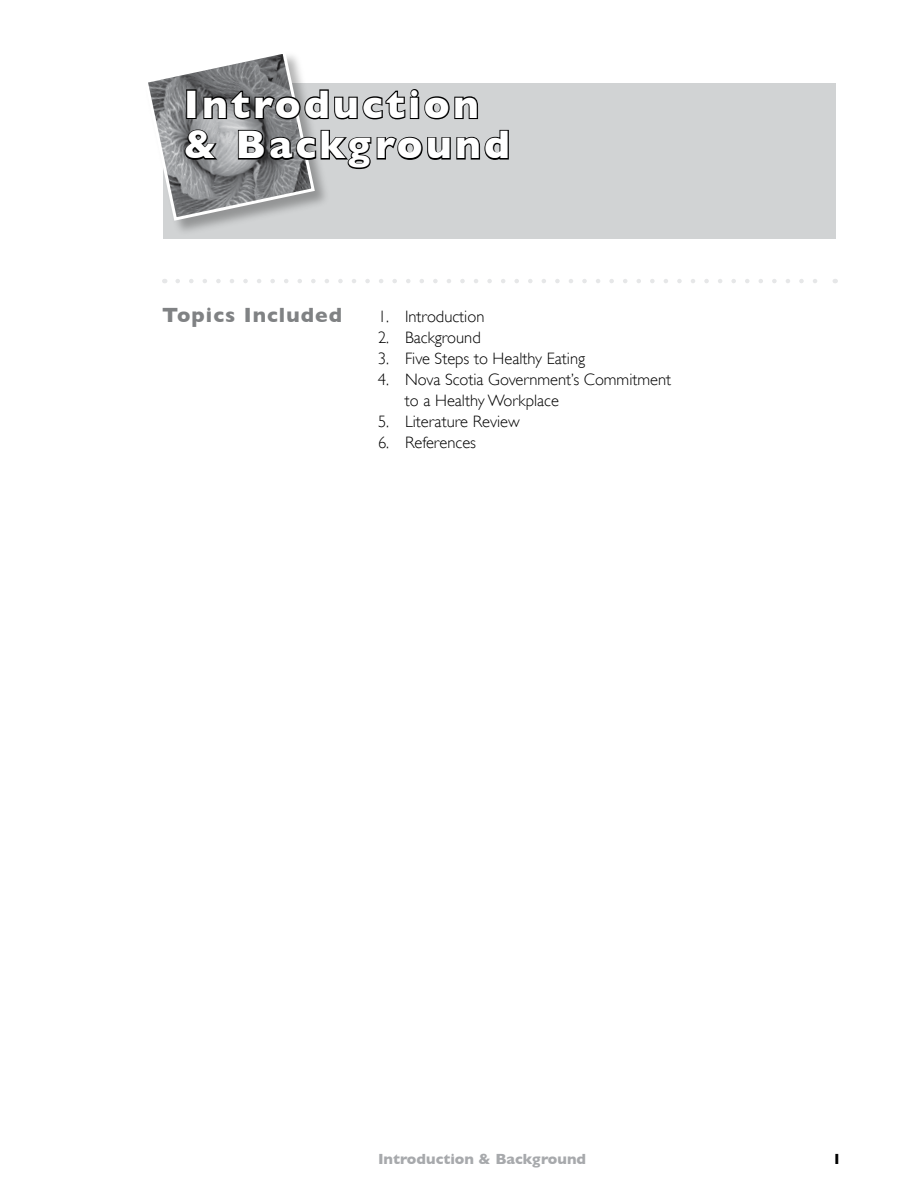
<style>
.page{position:relative;width:918px;height:1188px;background:#fff}
.page>*{position:absolute;margin:0;border:0;box-sizing:border-box;transform-origin:0 0}
.t1{font:700 40.5px/40.5px "Gill Sans";letter-spacing:.08em;color:#fff}
.t2{font:700 21px "Gill Sans";letter-spacing:.05em;color:#808284}
.t3{font:300 16.5px/21px "Gill Sans";color:#000}
.t4{font:700 15px "Gill Sans";color:#a7a9ac}
</style>
<div class="page">
<div style="left:163px;top:83px;width:673px;height:155px;background:#d1d3d4"></div>
<div style="left:144px;top:50px;width:188px;height:188px;background:#000;opacity:.3"></div>
<svg style="left:178px;top:279px;width:639px;height:4px"></svg>
<svg style="left:144px;top:50px;width:365px;height:173px"></svg>
<h1 class="t1" style="left:184px;top:84px;width:328px">Introduction &amp; Background</h1>
<p class="t2" style="left:162px;top:303px;width:182px">Topics Included</p>
<p class="t3" style="left:378px;top:306px;width:108px">1. Introduction</p>
<p class="t3" style="left:378px;top:327px;width:104px">2. Background</p>
<p class="t3" style="left:378px;top:348px;width:209px">3. Five Steps to Healthy Eating</p>
<p class="t3" style="left:405px;top:369px;width:268px;text-indent:-27px">4. Nova Scotia Government’s Commitment to a Healthy Workplace</p>
<p class="t3" style="left:378px;top:411px;width:143px">5. Literature Review</p>
<p class="t3" style="left:378px;top:432px;width:100px">6. References</p>
<p class="t4" style="left:378px;top:1150px;width:210px">Introduction &amp; Background</p>
</div>
